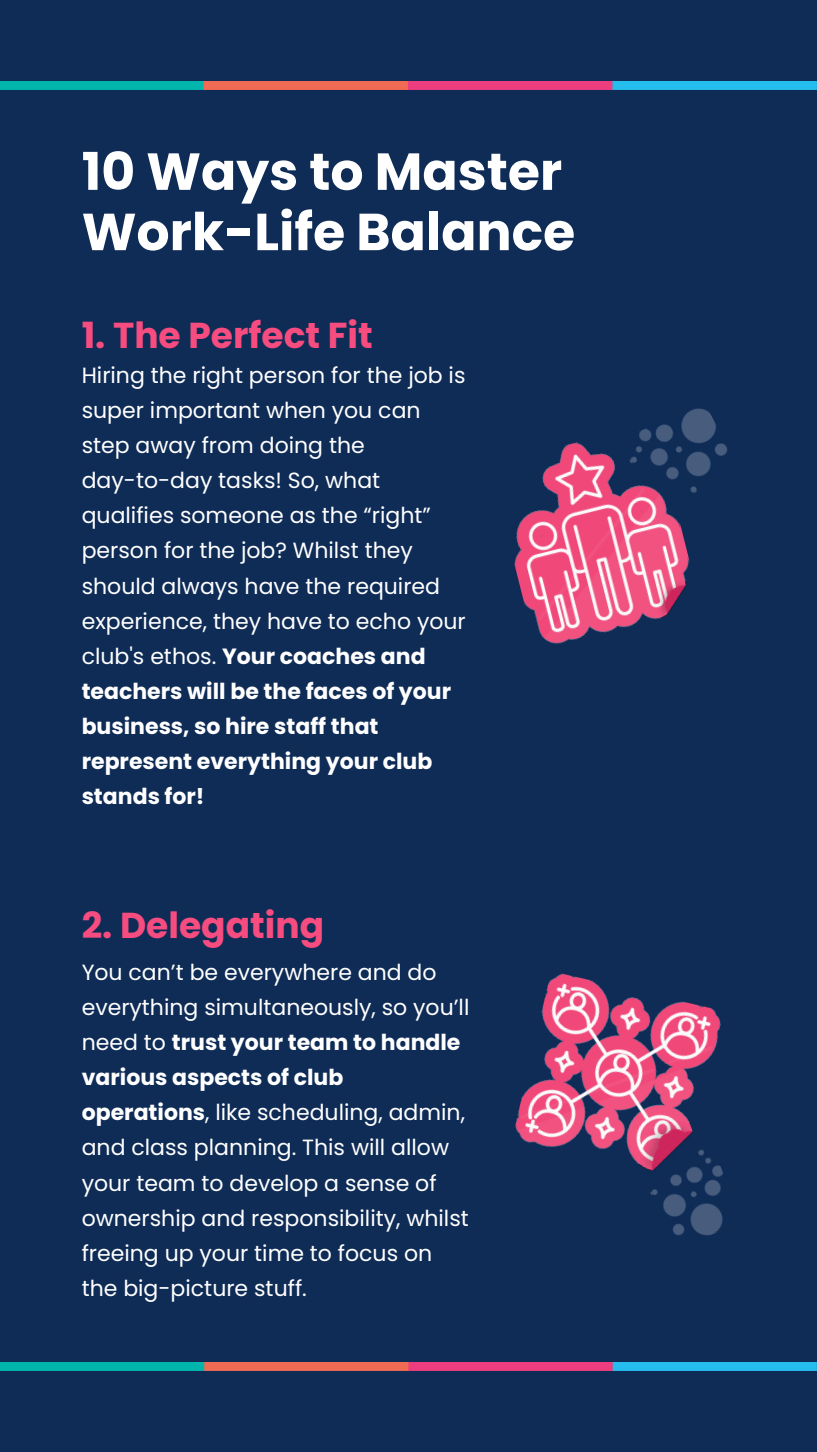
<style>
.page{position:relative;width:817px;height:1452px;background:#fff}
.page>*{position:absolute;margin:0;border:0;box-sizing:border-box;transform-origin:0 0}
.t1{font:700 52px/60.3px "Poppins";color:#fff}
.t2{font:700 36px "Poppins";color:#f74c7f}
.t3{font:22px/35.1px "Poppins";color:#fff}
.s1{font-weight:700}
</style>
<div class="page">
<div style="left:0;top:0;width:816px;height:1451px;background:#0f2c57"></div>
<img style="left:514px;top:442px;width:176px;height:202px">
<img style="left:650px;top:1193px;width:73px;height:43px">
<img style="left:619px;top:408px;width:108px;height:104px">
<img style="left:515px;top:973px;width:208px;height:220px">
<img style="left:0;top:1362px;width:816px;height:8px">
<img style="left:0;top:82px;width:816px;height:7px">
<p class="t1" style="left:82px;top:141px;width:495px">10 Ways to Master<br>Work-Life Balance</p>
<p class="t2" style="left:82px;top:310px;width:292px">1. The Perfect Fit</p>
<p class="t3" style="left:82px;top:357px;width:385px">Hiring the right person for the job is super important when you can step away from doing the</p>
<p class="t3" style="left:82px;top:463px;width:385px">day-to-day tasks! So, what qualifies someone as the “right” person for the job? Whilst they should always have the required experience, they have to echo your club's ethos. <span class="s1">Your coaches and teachers will be the faces of your business, so hire staff that represent everything your club stands for!</span></p>
<p class="t2" style="left:82px;top:900px;width:244px">2. Delegating</p>
<p class="t3" style="left:82px;top:954px;width:389px">You can’t be everywhere and do everything simultaneously, so you’ll need to <span class="s1">trust your team to handle various aspects of club operations</span>, like scheduling, admin, and class planning. This will allow your team to develop a sense of ownership and responsibility, whilst freeing up your time to focus on the big-picture stuff.</p>
</div>
